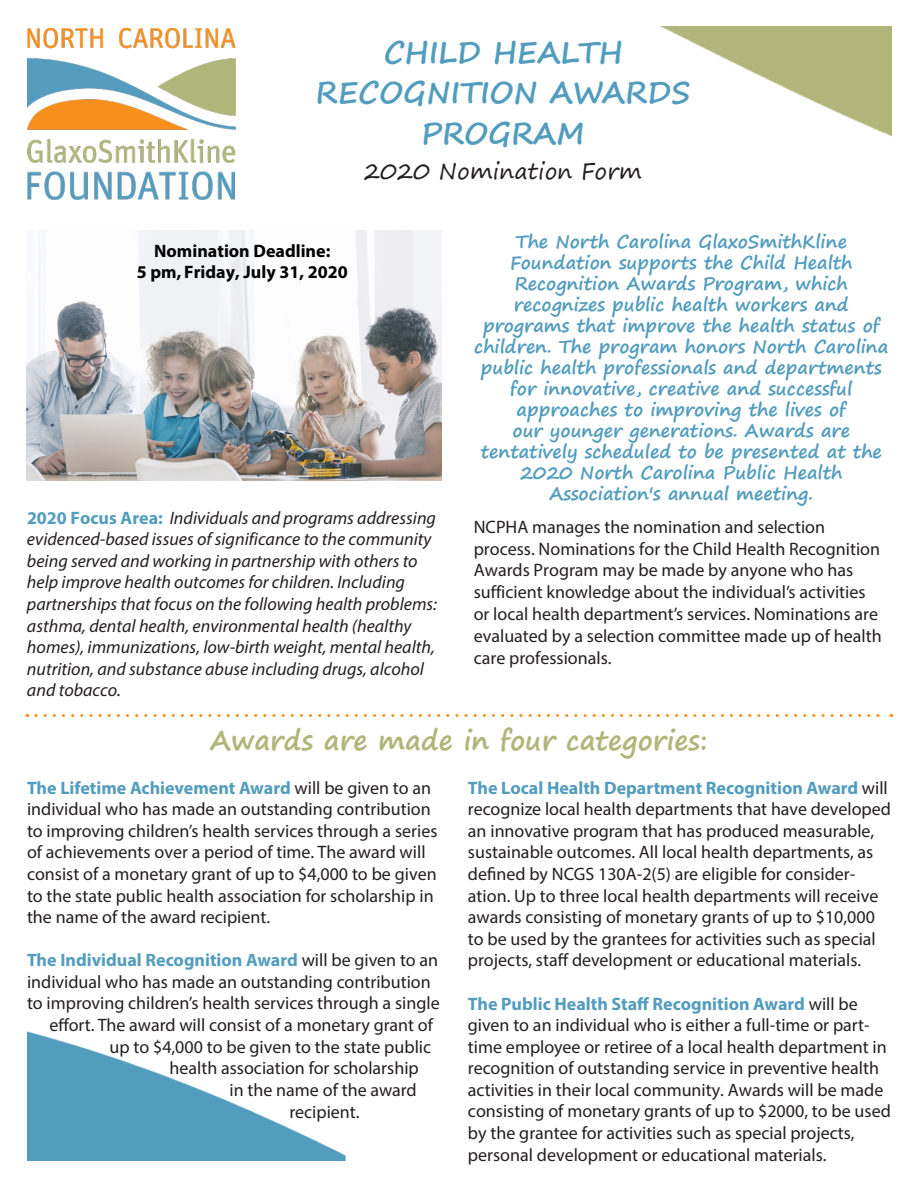
<style>
.page{position:relative;width:918px;height:1188px;background:#fff}
.page>*{position:absolute;margin:0;border:0;box-sizing:border-box;transform-origin:0 0}
.t1{font:700 30px/40.5px "Segoe Print";color:#529cbe;text-align:center}
.t2{font:700 27px "Segoe Print";color:#b1b579}
.t3{font:22.5px "Segoe Print";color:#231f20}
.t4{font:18px/21.6px "Myriad Pro";color:#231f20}
.t5{font:700 18px/21px "Segoe Print";color:#529cbe;text-align:center}
.t6{font:italic 18px/21.6px "Myriad Pro";color:#231f20}
.t7{font:700 18px "Myriad Pro";color:#529cbe}
.t8{font:700 18px/21.6px "Myriad Pro";color:#000;text-align:center}
.s1{font-weight:700;font-style:normal;color:#529cbe}
.s2{font-weight:700;color:#529cbe}
.s3{font-weight:400;color:#231f20}
</style>
<div class="page">
<img style="left:27px;top:714px;width:319px;height:447px">
<img style="left:661px;top:27px;width:231px;height:110px">
<img style="left:27px;top:29px;width:208px;height:170px">
<img style="left:26px;top:231px;width:416px;height:250px">
<svg style="left:36px;top:714px;width:856px;height:3px"></svg>
<p class="t1" style="left:316px;top:31px;width:376px">CHILD HEALTH<br>RECOGNITION AWARDS<br>PROGRAM</p>
<p class="t3" style="left:364px;top:151px;width:279px">2020 Nomination Form</p>
<p class="t8" style="left:137px;top:239px;width:212px">Nomination Deadline:<br>5 pm, Friday, July 31, 2020</p>
<p class="t6" style="left:27px;top:507px;width:412px"><span class="s1">2020 Focus Area:</span> Individuals and programs addressing evidenced-based issues of significance to the community being served and working in partnership with others to help improve health outcomes for children. Including partnerships that focus on the following health problems: asthma, dental health, environmental health (healthy homes), immunizations, low-birth weight, mental health, nutrition, and substance abuse including drugs, alcohol and tobacco.</p>
<p class="t5" style="left:474px;top:231px;width:416px">The North Carolina GlaxoSmithKline Foundation supports the Child Health Recognition Awards Program, which recognizes public health workers and programs that improve the health status of children. The program honors North Carolina public health professionals and departments for innovative, creative and successful approaches to improving the lives of<br>our younger generations. Awards are tentatively scheduled to be presented at the 2020 North Carolina Public Health Association's annual meeting.</p>
<p class="t4" style="left:474px;top:515px;width:409px">NCPHA manages the nomination and selection process. Nominations for the Child Health Recognition Awards Program may be made by anyone who has sufficient knowledge about the individual’s activities or local health department’s services. Nominations are evaluated by a selection committee made up of health care professionals.</p>
<p class="t2" style="left:210px;top:716px;width:499px">Awards are made in four categories:</p>
<p class="t4" style="left:27px;top:777px;width:412px"><span class="s2">The Lifetime Achievement Award</span> will be given to an individual who has made an outstanding contribution to improving children’s health services through a series of achievements over a period of time. The award will consist of a monetary grant of up to $4,000 to be given to the state public health association for scholarship in the name of the award recipient.</p>
<p class="t7" style="left:27px;top:949px;width:413px">The Individual Recognition Award <span class="s3">will be given to an</span></p>
<p class="t4" style="left:27px;top:971px;width:405px">individual who has made an outstanding contribution</p>
<p class="t4" style="left:27px;top:992px;width:414px">to improving children’s health services through a single</p>
<p class="t4" style="left:50px;top:1014px;width:385px">effort. The award will consist of a monetary grant of</p>
<p class="t4" style="left:109px;top:1036px;width:323px">up to $4,000 to be given to the state public</p>
<p class="t4" style="left:169px;top:1057px;width:251px">health association for scholarship</p>
<p class="t4" style="left:229px;top:1079px;width:189px">in the name of the award</p>
<p class="t4" style="left:289px;top:1101px;width:72px">recipient.</p>
<p class="t4" style="left:468px;top:777px;width:425px"><span class="s2">The Local Health Department Recognition Award</span> will recognize local health departments that have developed an innovative program that has produced measurable, sustainable outcomes. All local health departments, as defined by NCGS 130A-2(5) are eligible for consider&shy;ation. Up to three local health departments will receive awards consisting of monetary grants of up to $10,000 to be used by the grantees for activities such as special projects, staff development or educational materials.</p>
<p class="t4" style="left:468px;top:992px;width:424px"><span class="s2">The Public Health Staff Recognition Award</span> will be given to an individual who is either a full-time or part&shy;time employee or retiree of a local health department in recognition of outstanding service in preventive health activities in their local community. Awards will be made consisting of monetary grants of up to $2000, to be used by the grantee for activities such as special projects, personal development or educational materials.</p>
</div>
